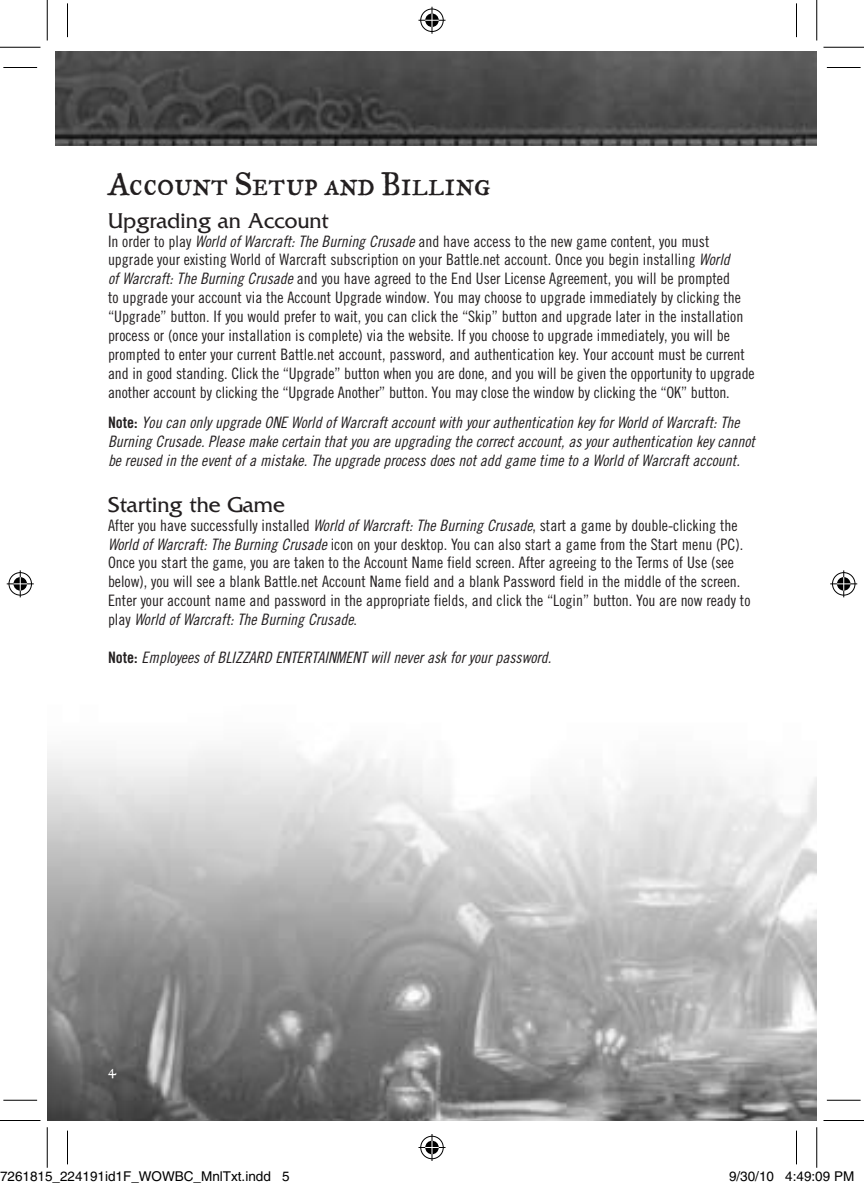
<style>
.page{position:relative;width:864px;height:1188px;background:#fff}
.page>*{position:absolute;margin:0;border:0;box-sizing:border-box;transform-origin:0 0}
.t1{font:36px "Historical Fell Type Roman SC";letter-spacing:-.02em;color:#231f20}
.t2{font:22.5px "Friz Quadrata Std";color:#231f20}
.t3{font:15.75px/18.9px "Trade Gothic LT Std Cn 18";color:#231f20}
.t4{font:15.75px/18.9px "Trade Gothic LT Std Cn 18 Obl";color:#231f20}
.t5{font:15.75px "Historical Fell Type Roman";color:#fff}
.t6{font:13.5px "Helvetica";color:#000}
.s1{font-family:"Trade Gothic LT Std Cn 18 Obl"}
.s2{font-family:"Trade Gothic LT Std Bd Cn 20"}
.s3{font-family:"Trade Gothic LT Std Cn 18"}
</style>
<div class="page">
<img style="left:56px;top:51px;width:741px;height:94px">
<img style="left:47px;top:749px;width:770px;height:371px">
<img style="left:797px;top:51px;width:20px;height:94px">
<hr style="left:3px;top:67px;width:34px;height:1px;background:#000">
<hr style="left:827px;top:67px;width:34px;height:1px;background:#000">
<hr style="left:3px;top:1100px;width:34px;height:1px;background:#000">
<hr style="left:827px;top:1100px;width:34px;height:1px;background:#000">
<hr style="left:67px;top:3px;width:1px;height:34px;background:#000">
<hr style="left:67px;top:1131px;width:1px;height:33px;background:#000">
<hr style="left:796px;top:3px;width:1px;height:34px;background:#000">
<hr style="left:796px;top:1131px;width:1px;height:33px;background:#000">
<hr style="left:0;top:47px;width:40px;height:1px;background:#000">
<hr style="left:824px;top:47px;width:40px;height:1px;background:#000">
<hr style="left:0;top:1120px;width:40px;height:1px;background:#000">
<hr style="left:824px;top:1120px;width:40px;height:1px;background:#000">
<hr style="left:47px;top:0;width:1px;height:40px;background:#000">
<hr style="left:47px;top:1127px;width:1px;height:41px;background:#000">
<hr style="left:816px;top:0;width:1px;height:40px;background:#000">
<hr style="left:816px;top:1127px;width:1px;height:41px;background:#000">
<svg style="left:418px;top:7px;width:28px;height:27px"></svg>
<svg style="left:418px;top:1134px;width:28px;height:27px"></svg>
<svg style="left:7px;top:570px;width:27px;height:27px"></svg>
<svg style="left:830px;top:570px;width:27px;height:27px"></svg>
<div style="left:749px;top:1172px;width:5px;height:9px;border:1px solid #fff;border-radius:50%"></div>
<div style="left:748px;top:1171px;width:7px;height:11px;border:1px solid #fff;border-radius:50%"></div>
<div style="left:768px;top:1172px;width:5px;height:9px;border:1px solid #fff;border-radius:50%"></div>
<div style="left:767px;top:1171px;width:7px;height:11px;border:1px solid #fff;border-radius:50%"></div>
<div style="left:817px;top:1172px;width:5px;height:9px;border:1px solid #fff;border-radius:50%"></div>
<div style="left:815px;top:1171px;width:8px;height:11px;border:1px solid #fff;border-radius:50%"></div>
<h1 class="t1" style="left:108px;top:163px;width:385px">Account Setup and Billing</h1>
<h2 class="t2" style="left:108px;top:208px;width:222px">Upgrading an Account</h2>
<p class="t3" style="left:108px;top:231px;width:648px">In order to play <span class="s1">World of Warcraft: The Burning Crusade</span> and have access to the new game content, you must upgrade your existing World of Warcraft subscription on your Battle.net account. Once you begin installing <span class="s1">World<br>of Warcraft: The Burning Crusade</span> and you have agreed to the End User License Agreement, you will be prompted<br>to upgrade your account via the Account Upgrade window. You may choose to upgrade immediately by clicking the “Upgrade” button. If you would prefer to wait, you can click the “Skip” button and upgrade later in the installation process or (once your installation is complete) via the website. If you choose to upgrade immediately, you will be prompted to enter your current Battle.net account, password, and authentication key. Your account must be current and in good standing. Click the “Upgrade” button when you are done, and you will be given the opportunity to upgrade another account by clicking the “Upgrade Another” button. You may close the window by clicking the “OK” button.</p>
<p class="t4" style="left:108px;top:413px;width:649px"><span class="s2">Note:</span> You can only upgrade ONE World of Warcraft account with your authentication key for World of Warcraft: The<br>Burning Crusade. Please make certain that you are upgrading the correct account, as your authentication key cannot be reused in the event of a mistake. The upgrade process does not add game time to a World of Warcraft account.</p>
<h2 class="t2" style="left:108px;top:492px;width:178px">Starting the Game</h2>
<p class="t3" style="left:108px;top:515px;width:644px">After you have successfully installed <span class="s1">World of Warcraft: The Burning Crusade</span>, start a game by double-clicking the <span class="s1">World of Warcraft: The Burning Crusade</span> icon on your desktop. You can also start a game from the Start menu (PC).<br>Once you start the game, you are taken to the Account Name field screen. After agreeing to the Terms of Use (see below), you will see a blank Battle.net Account Name field and a blank Password field in the middle of the screen.<br>Enter your account name and password in the appropriate fields, and click the “Login” button. You are now ready to</p>
<p class="t4" style="left:108px;top:610px;width:251px"><span class="s3">play</span> World of Warcraft: The Burning Crusade<span class="s3">.</span></p>
<p class="t4" style="left:108px;top:648px;width:445px"><span class="s2">Note:</span> Employees of BLIZZARD ENTERTAINMENT will never ask for your password.</p>
<p class="t5" style="left:108px;top:1061px;width:10px">4</p>
<p class="t6" style="left:0;top:1169px;width:291px">7261815_224191id1F_WOWBC_MnlTxt.indd 5</p>
<p class="t6" style="left:729px;top:1169px;width:127px">9/30/10 4:49:09 PM</p>
</div>
